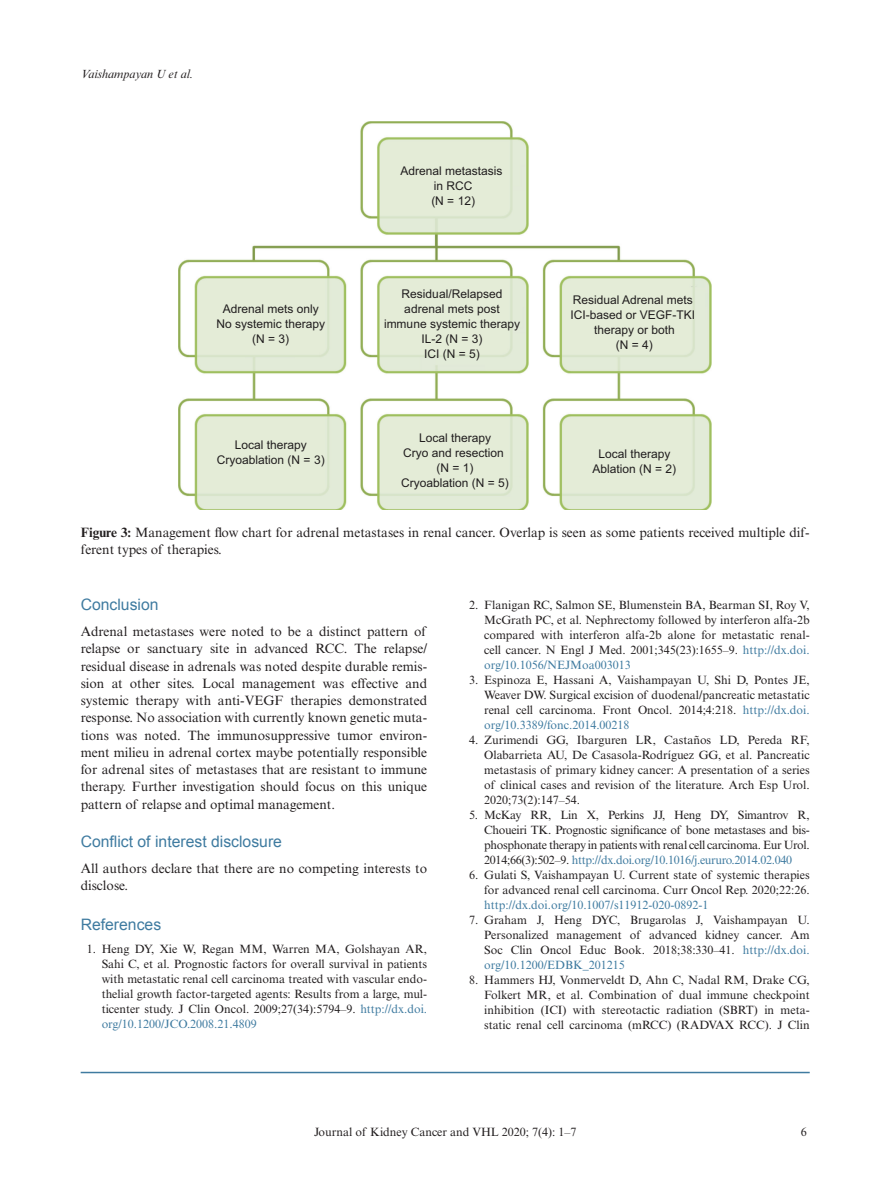
<style>
.page{position:relative;width:893px;height:1191px;background:#fff}
.page>*{position:absolute;margin:0;border:0;box-sizing:border-box;transform-origin:0 0}
.t1{font:15.75px "Arial";color:#3f7ba0}
.TX{font:13.5px/17.2px "Times New Roman MT Std";color:#231f20;text-align:justify}
.FGC{font:13.5px/17.2px "Times New Roman MT Std";color:#231f20}
.t2{font:12px/15px "Times New Roman MT Std";color:#231f20;text-align:justify}
.t3{font:12px/15px "Arial";color:#201d1e;text-align:center}
.t4{font:italic 12px "Times New Roman MT Std";color:#231f20}
.s1{font-weight:700}
.s2{color:#3f7ba0}
</style>
<div class="page">
<hr style="left:81px;top:1071px;width:729px;height:2px;background:#3f7ba0">
<img style="left:179px;top:122px;width:532px;height:388px">
<p class="t4" style="left:81px;top:67px;width:114px">Vaishampayan U et al.</p>
<p class="t3" style="left:216px;top:301px;width:110px">Adrenal mets only<br>No systemic therapy (N = 3)</p>
<p class="t3" style="left:400px;top:164px;width:104px">Adrenal metastasis in RCC<br>(N = 12)</p>
<p class="t3" style="left:384px;top:287px;width:138px">Residual/Relapsed adrenal mets post immune systemic therapy<br>IL-2 (N = 3)<br>ICI (N = 5)</p>
<p class="t3" style="left:217px;top:437px;width:109px">Local therapy<br>Cryoablation (N = 3)</p>
<p class="t3" style="left:401px;top:431px;width:109px">Local therapy<br>Cryo and resection (N = 1)<br>Cryoablation (N = 5)</p>
<p class="t3" style="left:570px;top:292px;width:126px">Residual Adrenal mets<br>ICI-based or VEGF-TKI therapy or both<br>(N = 4)</p>
<p class="t3" style="left:593px;top:447px;width:85px">Local therapy<br>Ablation (N = 2)</p>
<p class="FGC" style="left:81px;top:523px;width:730px"><span class="s1">Figure 3:</span> Management flow chart for adrenal metastases in renal cancer. Overlap is seen as some patients received multiple dif&shy;ferent types of therapies.</p>
<h1 class="t1" style="left:81px;top:594px;width:79px">Conclusion</h1>
<p class="TX" style="left:81px;top:623px;width:348px">Adrenal metastases were noted to be a distinct pattern of relapse or sanctuary site in advanced RCC. The relapse/ residual disease in adrenals was noted despite durable remis&shy;sion at other sites. Local management was effective and systemic therapy with anti-VEGF therapies demonstrated response. No association with currently known genetic muta&shy;tions was noted. The immunosuppressive tumor environ&shy;ment milieu in adrenal cortex maybe potentially responsible for adrenal sites of metastases that are resistant to immune therapy. Further investigation should focus on this unique pattern of relapse and optimal management.</p>
<h1 class="t1" style="left:81px;top:831px;width:203px">Conflict of interest disclosure</h1>
<p class="TX" style="left:81px;top:859px;width:348px">All authors declare that there are no competing interests to disclose.</p>
<h1 class="t1" style="left:81px;top:914px;width:82px">References</h1>
<p class="t2" style="left:102px;top:942px;width:327px;text-indent:-15px">1. Heng DY, Xie W, Regan MM, Warren MA, Golshayan AR, Sahi C, et al. Prognostic factors for overall survival in patients with metastatic renal cell carcinoma treated with vascular endo&shy;thelial growth factor-targeted agents: Results from a large, mul&shy;ticenter study. J Clin Oncol. 2009;27(34):5794–9. <span class="s2">http://dx.doi. org/10.1200/JCO.2008.21.4809</span></p>
<p class="t2" style="left:484px;top:597px;width:327px;text-indent:-15px">2. Flanigan RC, Salmon SE, Blumenstein BA, Bearman SI, Roy V, McGrath PC, et al. Nephrectomy followed by interferon alfa-2b compared with interferon alfa-2b alone for metastatic renal&shy;cell cancer. N Engl J Med. 2001;345(23):1655–9. <span class="s2">http://dx.doi. org/10.1056/NEJMoa003013</span></p>
<p class="t2" style="left:484px;top:672px;width:327px;text-indent:-15px">3. Espinoza E, Hassani A, Vaishampayan U, Shi D, Pontes JE, Weaver DW. Surgical excision of duodenal/pancreatic metastatic renal cell carcinoma. Front Oncol. 2014;4:218. <span class="s2">http://dx.doi. org/10.3389/fonc.2014.00218</span></p>
<p class="t2" style="left:484px;top:732px;width:327px;text-indent:-15px">4. Zurimendi GG, Ibarguren LR, Castaños LD, Pereda RF, Olabarrieta AU, De Casasola-Rodríguez GG, et al. Pancreatic metastasis of primary kidney cancer: A presentation of a series of clinical cases and revision of the literature. Arch Esp Urol.<br>2020;73(2):147–54.</p>
<p class="t2" style="left:484px;top:807px;width:327px;text-indent:-15px">5. McKay RR, Lin X, Perkins JJ, Heng DY, Simantrov R, Choueiri TK. Prognostic significance of bone metastases and bis&shy;phosphonate therapy in patients with renal cell carcinoma. Eur Urol.<br>2014;66(3):502–9. <span class="s2">http://dx.doi.org/10.1016/j.eururo.2014.02.040</span></p>
<p class="t2" style="left:484px;top:867px;width:327px;text-indent:-15px">6. Gulati S, Vaishampayan U. Current state of systemic therapies for advanced renal cell carcinoma. Curr Oncol Rep. 2020;22:26. <span class="s2">http://dx.doi.org/10.1007/s11912-020-0892-1</span></p>
<p class="t2" style="left:484px;top:912px;width:327px;text-indent:-15px">7. Graham J, Heng DYC, Brugarolas J, Vaishampayan U.<br>Personalized management of advanced kidney cancer. Am Soc Clin Oncol Educ Book. 2018;38:330–41. <span class="s2">http://dx.doi. org/10.1200/EDBK_201215</span></p>
<p class="t2" style="left:484px;top:972px;width:327px;text-indent:-15px">8. Hammers HJ, Vonmerveldt D, Ahn C, Nadal RM, Drake CG, Folkert MR, et al. Combination of dual immune checkpoint inhibition (ICI) with stereotactic radiation (SBRT) in meta&shy;static renal cell carcinoma (mRCC) (RADVAX RCC). J Clin</p>
<p class="t2" style="left:314px;top:1124px;width:264px">Journal of Kidney Cancer and VHL 2020; 7(4): 1–7</p>
<p class="t2" style="left:801px;top:1124px;width:7px">6</p>
</div>
